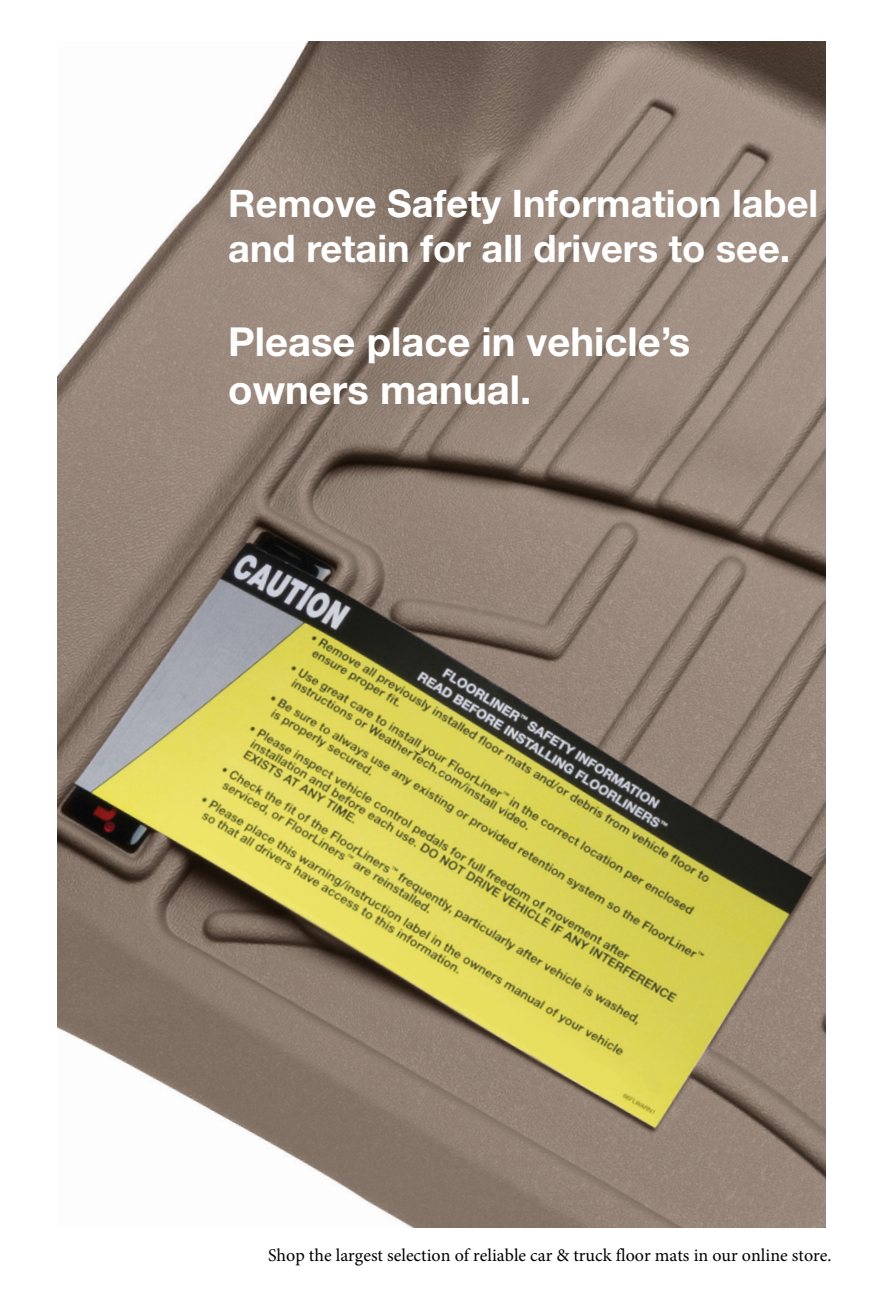
<style>
.page{position:relative;width:876px;height:1308px;background:#fff}
.page>*{position:absolute;margin:0;border:0;box-sizing:border-box;transform-origin:0 0}
.t1{font:700 40px/48px "Helvetica Neue";color:#fff}
.t2{font:700 38px/45.6px "Helvetica Neue";color:#fff}
.t3{font:18px "Minion Pro";color:#000}
</style>
<div class="page">
<img style="left:58px;top:42px;width:767px;height:1185px">
<p class="t2" style="left:228px;top:179px;width:592px">Remove Safety Information label and retain for all drivers to see.</p>
<p class="t1" style="left:228px;top:317px;width:464px">Please place in vehicle’s owners manual.</p>
<p class="t3" style="left:268px;top:1243px;width:565px">Shop the largest selection of reliable car &amp; truck floor mats in our online store.</p>
</div>
